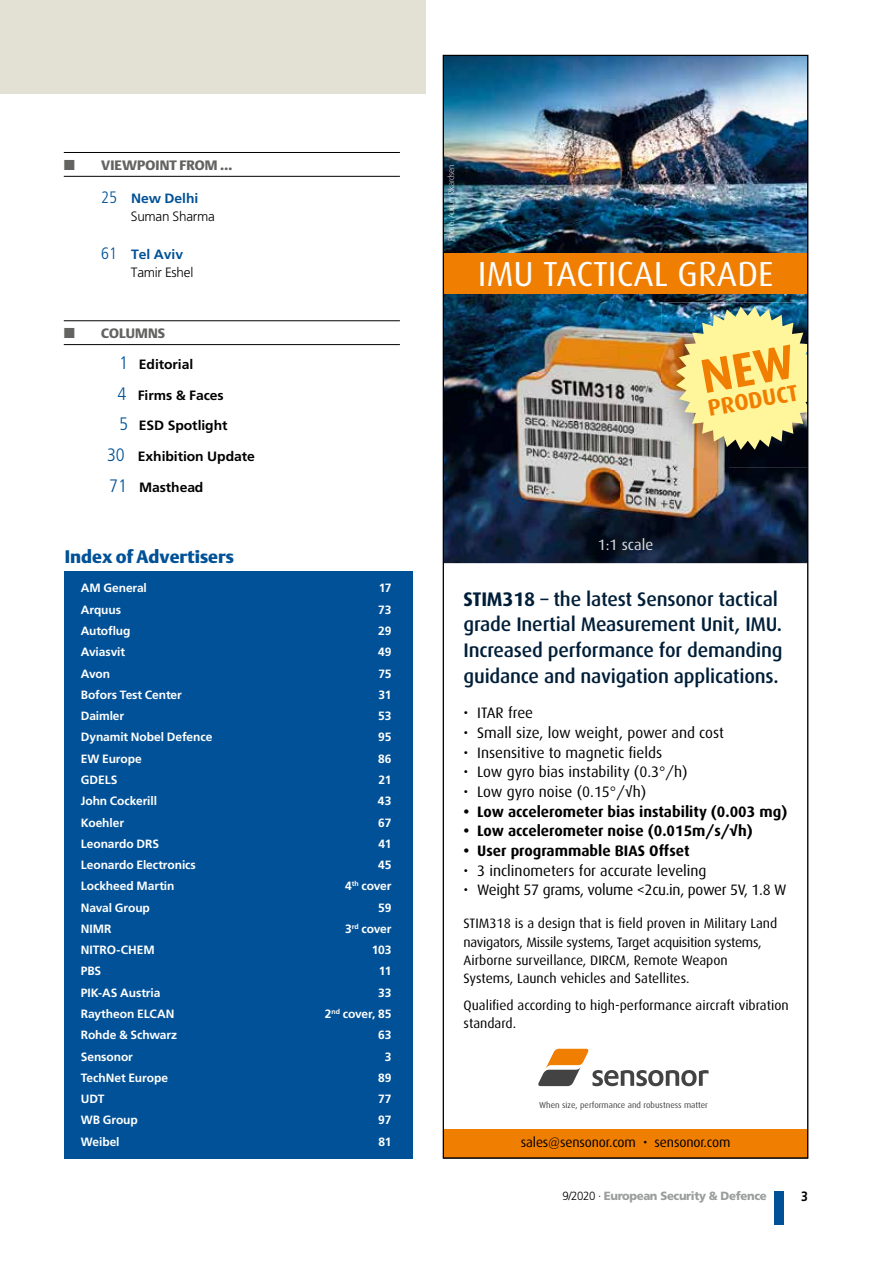
<style>
.page{position:relative;width:893px;height:1263px;background:#fff}
.page>*{position:absolute;margin:0;border:0;box-sizing:border-box;transform-origin:0 0}
.t1{font:34.8px "Dax";color:#fff}
.t2{font:700 22.95px "Dax";color:#f07e00}
.t3{font:500 19.65px/25.8px "Dax";letter-spacing:-.01em;color:#001e38}
.t4{font:18px "DTL Argo ST Black";color:#005197}
.t5{font:15.15px "Dax";color:#000}
.t6{font:700 15.15px "Dax";color:#000}
.t7{font:15.15px "Dax";letter-spacing:-.02em;color:#000}
.t8{font:15.15px "Dax";color:#dfdfe0}
.t9{font:13.65px/18.1px "Dax";color:#000}
.t10{font:700 13.5px "Frutiger LT Pro";letter-spacing:-.005em;color:#000}
.t11{font:300 13.5px/18.6px "Frutiger LT Pro";letter-spacing:-.02em;color:#000}
.t12{font:13.5px "DTL Argo ST Black";letter-spacing:.01em;color:#636362}
.t13{font:700 13.5px "Frutiger LT Pro";letter-spacing:-.005em;color:#000;scale:.9 1}
.t14{font:700 12px "Frutiger LT Pro";letter-spacing:-.005em;color:#fff}
.t15{font:900 11.85px "Frutiger LT Pro";letter-spacing:-.03em;color:#9c9d9d;scale:.96 1}
.t16{font:8.55px "Dax";color:#444343}
.t17{font:300 8.4px "Dax";letter-spacing:-.02em;color:#fff}
.s1{font-family:"Frutiger";font-stretch:condensed;font-size:16.5px;color:#005197}
.s2{font-weight:700;color:#005197}
.s3{font-family:"Frutiger";font-weight:300;font-stretch:condensed;font-size:18px;color:#005197}
.s4{font-weight:700}
.s5{font-weight:300;color:#000}
</style>
<div class="page">
<div style="left:0;top:0;width:425px;height:94px;background:#e3e1d4"></div>
<div style="left:774px;top:1191px;width:10px;height:33px;background:#005197"></div>
<div style="left:64px;top:571px;width:349px;height:587px;background:#005197"></div>
<img style="left:445px;top:57px;width:361px;height:196px">
<img style="left:445px;top:294px;width:361px;height:269px">
<div style="left:443px;top:253px;width:365px;height:41px;background:#f07e00"></div>
<img style="left:512px;top:324px;width:150px;height:49px">
<img style="left:512px;top:373px;width:150px;height:49px">
<img style="left:512px;top:422px;width:162px;height:49px">
<img style="left:674px;top:467px;width:54px;height:4px">
<img style="left:512px;top:471px;width:216px;height:49px">
<img style="left:662px;top:303px;width:144px;height:164px">
<img style="left:662px;top:372px;width:66px;height:95px">
<div style="left:443px;top:1129px;width:365px;height:29px;background:#f07e00"></div>
<svg style="left:538px;top:1049px;width:171px;height:37px"></svg>
<hr style="left:64px;top:152px;width:336px;height:1px;background:#000">
<hr style="left:64px;top:176px;width:336px;height:1px;background:#000">
<hr style="left:64px;top:320px;width:336px;height:1px;background:#000">
<hr style="left:64px;top:344px;width:336px;height:1px;background:#000">
<img style="left:676px;top:307px;width:132px;height:143px">
<p class="t12" style="left:101px;top:157px;width:133px">VIEWPOINT FROM …</p>
<p class="t11" style="left:131px;top:189px;width:85px;text-indent:-30px"><span class="s1">25</span> <span class="s2">New Delhi<br></span>Suman Sharma</p>
<p class="t11" style="left:131px;top:245px;width:64px;text-indent:-30px"><span class="s1">61</span> <span class="s2">Tel Aviv<br></span>Tamir Eshel</p>
<p class="t12" style="left:101px;top:325px;width:65px">COLUMNS</p>
<p class="t10" style="left:119px;top:356px;width:75px"><span class="s3">1</span> Editorial</p>
<p class="t10" style="left:118px;top:387px;width:108px"><span class="s3">4</span> Firms &amp; Faces</p>
<p class="t10" style="left:119px;top:418px;width:110px"><span class="s3">5</span> ESD Spotlight</p>
<p class="t10" style="left:107px;top:448px;width:149px"><span class="s3">30</span> Exhibition Update</p>
<p class="t10" style="left:109px;top:479px;width:96px"><span class="s3">71</span> Masthead</p>
<p class="t4" style="left:65px;top:546px;width:171px">Index of Advertisers</p>
<p class="t14" style="left:81px;top:581px;width:68px">AM General</p>
<p class="t14" style="left:379px;top:581px;width:14px">17</p>
<p class="t14" style="left:81px;top:602px;width:42px">Arquus</p>
<p class="t14" style="left:378px;top:602px;width:15px">73</p>
<p class="t14" style="left:81px;top:624px;width:51px">Autoflug</p>
<p class="t14" style="left:378px;top:624px;width:15px">29</p>
<p class="t14" style="left:81px;top:645px;width:46px">Aviasvit</p>
<p class="t14" style="left:378px;top:645px;width:15px">49</p>
<p class="t14" style="left:81px;top:666px;width:31px">Avon</p>
<p class="t14" style="left:378px;top:666px;width:15px">75</p>
<p class="t14" style="left:81px;top:688px;width:103px">Bofors Test Center</p>
<p class="t14" style="left:378px;top:688px;width:15px">31</p>
<p class="t14" style="left:81px;top:709px;width:45px">Daimler</p>
<p class="t14" style="left:378px;top:709px;width:15px">53</p>
<p class="t14" style="left:81px;top:730px;width:133px">Dynamit Nobel Defence</p>
<p class="t14" style="left:378px;top:730px;width:15px">95</p>
<p class="t14" style="left:81px;top:751px;width:63px">EW Europe</p>
<p class="t14" style="left:378px;top:751px;width:15px">86</p>
<p class="t14" style="left:81px;top:773px;width:38px">GDELS</p>
<p class="t14" style="left:378px;top:773px;width:14px">21</p>
<p class="t14" style="left:81px;top:794px;width:78px">John Cockerill</p>
<p class="t14" style="left:378px;top:794px;width:15px">43</p>
<p class="t14" style="left:81px;top:815px;width:45px">Koehler</p>
<p class="t14" style="left:378px;top:815px;width:15px">67</p>
<p class="t14" style="left:81px;top:836px;width:80px">Leonardo DRS</p>
<p class="t14" style="left:379px;top:836px;width:14px">41</p>
<p class="t14" style="left:81px;top:858px;width:117px">Leonardo Electronics</p>
<p class="t14" style="left:378px;top:858px;width:15px">45</p>
<p class="t14" style="left:81px;top:879px;width:95px">Lockheed Martin</p>
<p class="t14" style="left:345px;top:879px;width:48px">4<sup>th</sup> cover</p>
<p class="t14" style="left:81px;top:900px;width:71px">Naval Group</p>
<p class="t14" style="left:378px;top:900px;width:15px">59</p>
<p class="t14" style="left:81px;top:922px;width:32px">NIMR</p>
<p class="t14" style="left:345px;top:922px;width:48px">3<sup>rd</sup> cover</p>
<p class="t14" style="left:81px;top:943px;width:75px">NITRO-CHEM</p>
<p class="t14" style="left:372px;top:943px;width:21px">103</p>
<p class="t14" style="left:81px;top:964px;width:22px">PBS</p>
<p class="t14" style="left:379px;top:964px;width:14px">11</p>
<p class="t14" style="left:81px;top:985px;width:81px">PIK-AS Austria</p>
<p class="t14" style="left:378px;top:985px;width:15px">33</p>
<p class="t14" style="left:81px;top:1007px;width:95px">Raytheon ELCAN</p>
<p class="t14" style="left:325px;top:1007px;width:68px">2<sup>nd</sup> cover, 85</p>
<p class="t14" style="left:81px;top:1028px;width:98px">Rohde &amp; Schwarz</p>
<p class="t14" style="left:378px;top:1028px;width:15px">63</p>
<p class="t14" style="left:81px;top:1049px;width:54px">Sensonor</p>
<p class="t14" style="left:385px;top:1049px;width:8px">3</p>
<p class="t14" style="left:81px;top:1070px;width:89px">TechNet Europe</p>
<p class="t14" style="left:378px;top:1070px;width:15px">89</p>
<p class="t14" style="left:81px;top:1092px;width:25px">UDT</p>
<p class="t14" style="left:378px;top:1092px;width:15px">77</p>
<p class="t14" style="left:81px;top:1113px;width:59px">WB Group</p>
<p class="t14" style="left:378px;top:1113px;width:15px">97</p>
<p class="t14" style="left:81px;top:1134px;width:40px">Weibel</p>
<p class="t14" style="left:378px;top:1134px;width:15px">81</p>
<p class="t17" style="left:446px;top:241px;width:78px;rotate:-90deg">Photo: Audun Rikardsen</p>
<p class="t1" style="left:478px;top:254px;width:297px">IMU TACTICAL GRADE</p>
<p class="t2" style="left:706px;top:395px;width:94px;rotate:-10deg">PRODUCT</p>
<p class="t8" style="left:598px;top:536px;width:57px">1:1 scale</p>
<p class="t3" style="left:464px;top:586px;width:320px"><span class="s4">STIM318</span> – the latest Sensonor tactical grade Inertial Measurement Unit, IMU.<br>Increased performance for demanding guidance and navigation applications.</p>
<p class="t5" style="left:464px;top:705px;width:71px">• ITAR free</p>
<p class="t5" style="left:464px;top:724px;width:262px">• Small size, low weight, power and cost</p>
<p class="t5" style="left:464px;top:744px;width:200px">• Insensitive to magnetic fields</p>
<p class="t5" style="left:464px;top:764px;width:226px">• Low gyro bias instability (0.3°/h)</p>
<p class="t5" style="left:464px;top:783px;width:184px">• Low gyro noise (0.15°/√h)</p>
<p class="t6" style="left:464px;top:803px;width:325px">• Low accelerometer bias instability (0.003 mg)</p>
<p class="t6" style="left:464px;top:822px;width:291px">• Low accelerometer noise (0.015m/s/√h)</p>
<p class="t6" style="left:464px;top:842px;width:227px">• User programmable BIAS Offset</p>
<p class="t5" style="left:464px;top:862px;width:245px">• 3 inclinometers for accurate leveling</p>
<p class="t7" style="left:464px;top:882px;width:325px">• Weight 57 grams, volume &lt;2cu.in, power 5V, 1.8 W</p>
<p class="t9" style="left:464px;top:915px;width:315px">STIM318 is a design that is field proven in Military Land navigators, Missile systems, Target acquisition systems, Airborne surveillance, DIRCM, Remote Weapon Systems, Launch vehicles and Satellites.</p>
<p class="t9" style="left:464px;top:996px;width:327px">Qualified according to high-performance aircraft vibration standard.</p>
<p class="t16" style="left:539px;top:1100px;width:170px">When size, performance and robustness matter</p>
<p class="t9" style="left:521px;top:1133px;width:211px">sales@sensonor.com • sensonor.com</p>
<p class="t15" style="left:562px;top:1189px;width:214px"><span class="s5">9/2020 ·</span> European Security &amp; Defence</p>
<p class="t13" style="left:801px;top:1189px;width:9px">3</p>
</div>
